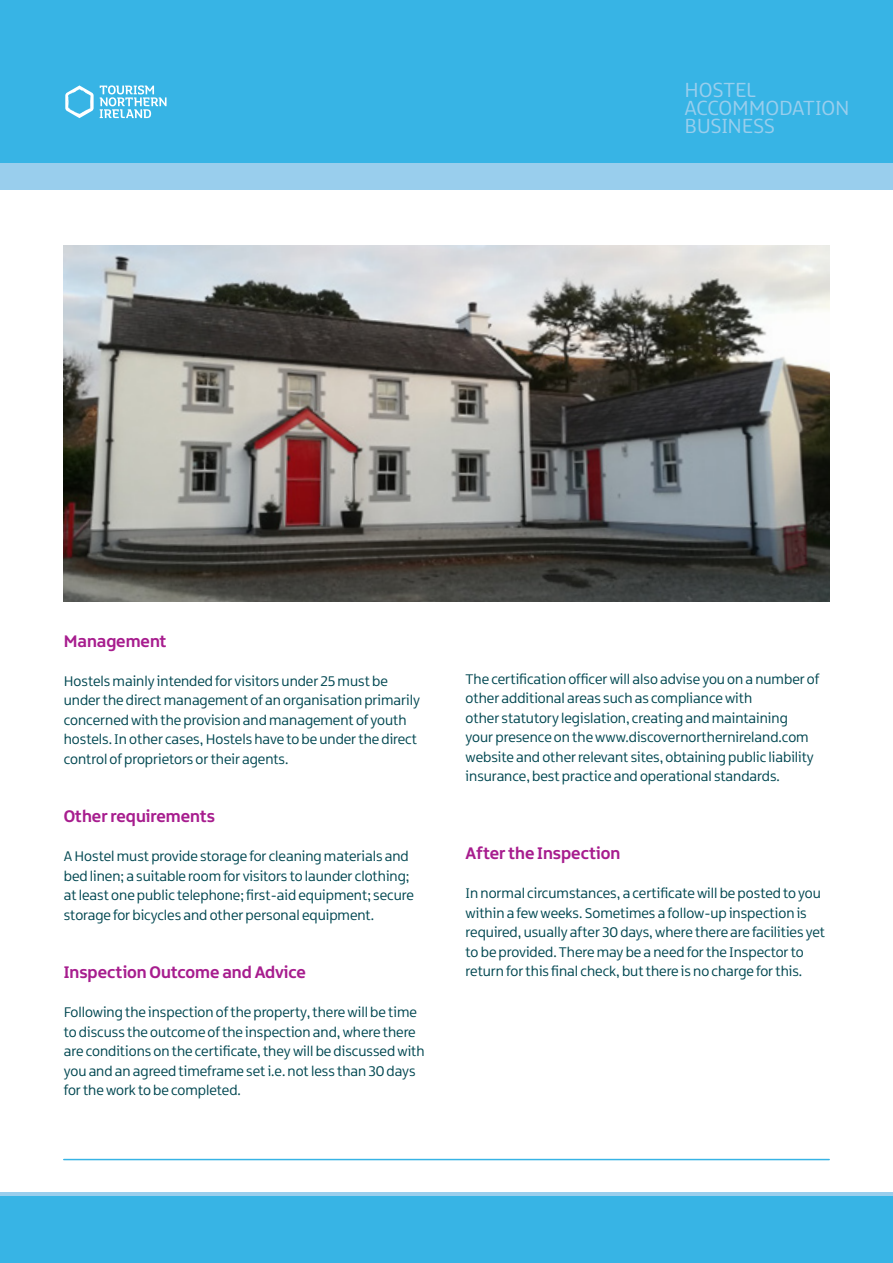
<style>
.page{position:relative;width:893px;height:1263px;background:#fff}
.page>*{position:absolute;margin:0;border:0;box-sizing:border-box;transform-origin:0 0}
.t1{font:21.9px/18px "Northern Ireland";letter-spacing:-.015em;color:#99ceed}
.t2{font:700 18px "Northern Ireland";color:#a71d8e}
.t3{font:15px/19.5px "Northern Ireland";color:#004751}
</style>
<div class="page">
<div style="left:0;top:0;width:893px;height:182px;background:#37b4e5"></div>
<div style="left:0;top:163px;width:893px;height:26px;background:#99ceed"></div>
<svg style="left:100px;top:85px;width:67px;height:33px"></svg>
<svg style="left:65px;top:85px;width:29px;height:33px"></svg>
<hr style="left:64px;top:1159px;width:765px;height:1px;background:#37b4e5">
<div style="left:0;top:1194px;width:893px;height:69px;background:#37b4e5"></div>
<hr style="left:0;top:1192px;width:893px;height:4px;background:#99ceed">
<img style="left:64px;top:245px;width:765px;height:356px">
<h1 class="t1" style="left:685px;top:81px;width:166px">HOSTEL<br>ACCOMMODATION<br>BUSINESS</h1>
<p class="t2" style="left:64px;top:629px;width:104px">Management</p>
<p class="t3" style="left:64px;top:671px;width:358px">Hostels mainly intended for visitors under 25 must be under the direct management of an organisation primarily concerned with the provision and management of youth hostels. In other cases, Hostels have to be under the direct control of proprietors or their agents.</p>
<p class="t2" style="left:64px;top:805px;width:153px">Other requirements</p>
<p class="t3" style="left:64px;top:847px;width:352px">A Hostel must provide storage for cleaning materials and bed linen; a suitable room for visitors to launder clothing; at least one public telephone; first-aid equipment; secure storage for bicycles and other personal equipment.</p>
<p class="t2" style="left:64px;top:961px;width:244px">Inspection Outcome and Advice</p>
<p class="t3" style="left:64px;top:1003px;width:362px">Following the inspection of the property, there will be time to discuss the outcome of the inspection and, where there are conditions on the certificate, they will be discussed with you and an agreed timeframe set i.e. not less than 30 days for the work to be completed.</p>
<p class="t3" style="left:466px;top:669px;width:355px">The certification officer will also advise you on a number of other additional areas such as compliance with<br>other statutory legislation, creating and maintaining<br>your presence on the www.discovernorthernireland.com website and other relevant sites, obtaining public liability insurance, best practice and operational standards.</p>
<p class="t2" style="left:466px;top:842px;width:156px">After the Inspection</p>
<p class="t3" style="left:466px;top:884px;width:361px">In normal circumstances, a certificate will be posted to you within a few weeks. Sometimes a follow-up inspection is required, usually after 30 days, where there are facilities yet to be provided. There may be a need for the Inspector to return for this final check, but there is no charge for this.</p>
</div>
